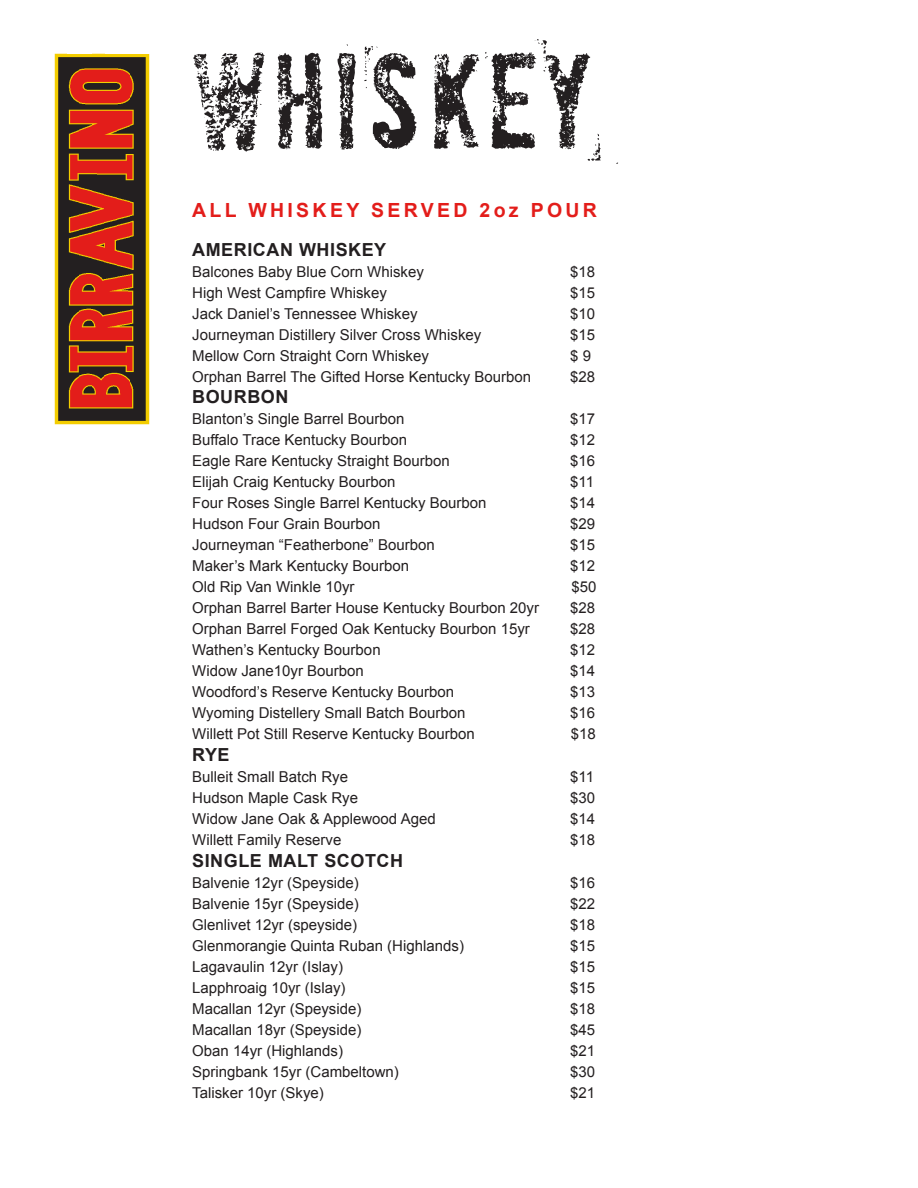
<style>
.page{position:relative;width:918px;height:1188px;background:#fff}
.page>*{position:absolute;margin:0;border:0;box-sizing:border-box;transform-origin:0 0}
.t1{font:700 19.5px "Arial";letter-spacing:.17em;color:#e31d1a}
.t2{font:700 18px "Arial";letter-spacing:.03em;color:#231f20}
.t3{font:15px "Arial";color:#231f20}
</style>
<div class="page">
<img style="left:54px;top:54px;width:96px;height:371px">
<svg style="left:193px;top:39px;width:425px;height:125px"></svg>
<p class="t1" style="left:192px;top:197px;width:406px">ALL WHISKEY SERVED 2oz POUR</p>
<p class="t2" style="left:192px;top:238px;width:196px">AMERICAN WHISKEY</p>
<p class="t3" style="left:192px;top:262px;width:233px">Balcones Baby Blue Corn Whiskey</p>
<p class="t3" style="left:570px;top:262px;width:27px">$18</p>
<p class="t3" style="left:192px;top:283px;width:196px">High West Campfire Whiskey</p>
<p class="t3" style="left:570px;top:283px;width:27px">$15</p>
<p class="t3" style="left:192px;top:304px;width:227px">Jack Daniel’s Tennessee Whiskey</p>
<p class="t3" style="left:570px;top:304px;width:27px">$10</p>
<p class="t3" style="left:192px;top:325px;width:291px">Journeyman Distillery Silver Cross Whiskey</p>
<p class="t3" style="left:570px;top:325px;width:27px">$15</p>
<p class="t3" style="left:192px;top:346px;width:238px">Mellow Corn Straight Corn Whiskey</p>
<p class="t3" style="left:570px;top:346px;width:22px">$ 9</p>
<p class="t3" style="left:192px;top:367px;width:341px">Orphan Barrel The Gifted Horse Kentucky Bourbon</p>
<p class="t3" style="left:570px;top:367px;width:27px">$28</p>
<p class="t2" style="left:192px;top:385px;width:98px">BOURBON</p>
<p class="t3" style="left:192px;top:409px;width:214px">Blanton’s Single Barrel Bourbon</p>
<p class="t3" style="left:570px;top:409px;width:27px">$17</p>
<p class="t3" style="left:192px;top:430px;width:216px">Buffalo Trace Kentucky Bourbon</p>
<p class="t3" style="left:570px;top:430px;width:27px">$12</p>
<p class="t3" style="left:192px;top:451px;width:259px">Eagle Rare Kentucky Straight Bourbon</p>
<p class="t3" style="left:570px;top:451px;width:27px">$16</p>
<p class="t3" style="left:192px;top:472px;width:205px">Elijah Craig Kentucky Bourbon</p>
<p class="t3" style="left:570px;top:472px;width:25px">$11</p>
<p class="t3" style="left:192px;top:493px;width:296px">Four Roses Single Barrel Kentucky Bourbon</p>
<p class="t3" style="left:570px;top:493px;width:27px">$14</p>
<p class="t3" style="left:192px;top:514px;width:190px">Hudson Four Grain Bourbon</p>
<p class="t3" style="left:570px;top:514px;width:27px">$29</p>
<p class="t3" style="left:192px;top:535px;width:244px">Journeyman “Featherbone” Bourbon</p>
<p class="t3" style="left:570px;top:535px;width:27px">$15</p>
<p class="t3" style="left:192px;top:556px;width:219px">Maker’s Mark Kentucky Bourbon</p>
<p class="t3" style="left:570px;top:556px;width:27px">$12</p>
<p class="t3" style="left:192px;top:577px;width:164px">Old Rip Van Winkle 10yr</p>
<p class="t3" style="left:571px;top:577px;width:27px">$50</p>
<p class="t3" style="left:192px;top:598px;width:348px">Orphan Barrel Barter House Kentucky Bourbon 20yr</p>
<p class="t3" style="left:570px;top:598px;width:27px">$28</p>
<p class="t3" style="left:192px;top:619px;width:339px">Orphan Barrel Forged Oak Kentucky Bourbon 15yr</p>
<p class="t3" style="left:570px;top:619px;width:27px">$28</p>
<p class="t3" style="left:192px;top:640px;width:190px">Wathen’s Kentucky Bourbon</p>
<p class="t3" style="left:570px;top:640px;width:27px">$12</p>
<p class="t3" style="left:192px;top:661px;width:173px">Widow Jane10yr Bourbon</p>
<p class="t3" style="left:570px;top:661px;width:27px">$14</p>
<p class="t3" style="left:192px;top:682px;width:264px">Woodford’s Reserve Kentucky Bourbon</p>
<p class="t3" style="left:570px;top:682px;width:27px">$13</p>
<p class="t3" style="left:192px;top:703px;width:275px">Wyoming Distellery Small Batch Bourbon</p>
<p class="t3" style="left:570px;top:703px;width:27px">$16</p>
<p class="t3" style="left:192px;top:724px;width:284px">Willett Pot Still Reserve Kentucky Bourbon</p>
<p class="t3" style="left:571px;top:724px;width:27px">$18</p>
<p class="t2" style="left:192px;top:743px;width:39px">RYE</p>
<p class="t3" style="left:192px;top:767px;width:157px">Bulleit Small Batch Rye</p>
<p class="t3" style="left:570px;top:767px;width:25px">$11</p>
<p class="t3" style="left:192px;top:788px;width:167px">Hudson Maple Cask Rye</p>
<p class="t3" style="left:570px;top:788px;width:27px">$30</p>
<p class="t3" style="left:192px;top:809px;width:245px">Widow Jane Oak &amp; Applewood Aged</p>
<p class="t3" style="left:570px;top:809px;width:27px">$14</p>
<p class="t3" style="left:192px;top:830px;width:151px">Willett Family Reserve</p>
<p class="t3" style="left:570px;top:830px;width:27px">$18</p>
<p class="t2" style="left:192px;top:848px;width:212px">SINGLE MALT SCOTCH</p>
<p class="t3" style="left:192px;top:873px;width:168px">Balvenie 12yr (Speyside)</p>
<p class="t3" style="left:570px;top:873px;width:27px">$16</p>
<p class="t3" style="left:192px;top:894px;width:168px">Balvenie 15yr (Speyside)</p>
<p class="t3" style="left:570px;top:894px;width:27px">$22</p>
<p class="t3" style="left:192px;top:915px;width:167px">Glenlivet 12yr (speyside)</p>
<p class="t3" style="left:570px;top:915px;width:27px">$18</p>
<p class="t3" style="left:192px;top:936px;width:273px">Glenmorangie Quinta Ruban (Highlands)</p>
<p class="t3" style="left:570px;top:936px;width:27px">$15</p>
<p class="t3" style="left:192px;top:957px;width:152px">Lagavaulin 12yr (Islay)</p>
<p class="t3" style="left:570px;top:957px;width:27px">$15</p>
<p class="t3" style="left:192px;top:978px;width:155px">Lapphroaig 10yr (Islay)</p>
<p class="t3" style="left:570px;top:978px;width:27px">$15</p>
<p class="t3" style="left:192px;top:999px;width:171px">Macallan 12yr (Speyside)</p>
<p class="t3" style="left:570px;top:999px;width:27px">$18</p>
<p class="t3" style="left:192px;top:1020px;width:171px">Macallan 18yr (Speyside)</p>
<p class="t3" style="left:570px;top:1020px;width:27px">$45</p>
<p class="t3" style="left:192px;top:1041px;width:152px">Oban 14yr (Highlands)</p>
<p class="t3" style="left:570px;top:1041px;width:27px">$21</p>
<p class="t3" style="left:192px;top:1062px;width:208px">Springbank 15yr (Cambeltown)</p>
<p class="t3" style="left:570px;top:1062px;width:27px">$30</p>
<p class="t3" style="left:192px;top:1083px;width:133px">Talisker 10yr (Skye)</p>
<p class="t3" style="left:570px;top:1083px;width:27px">$21</p>
</div>
